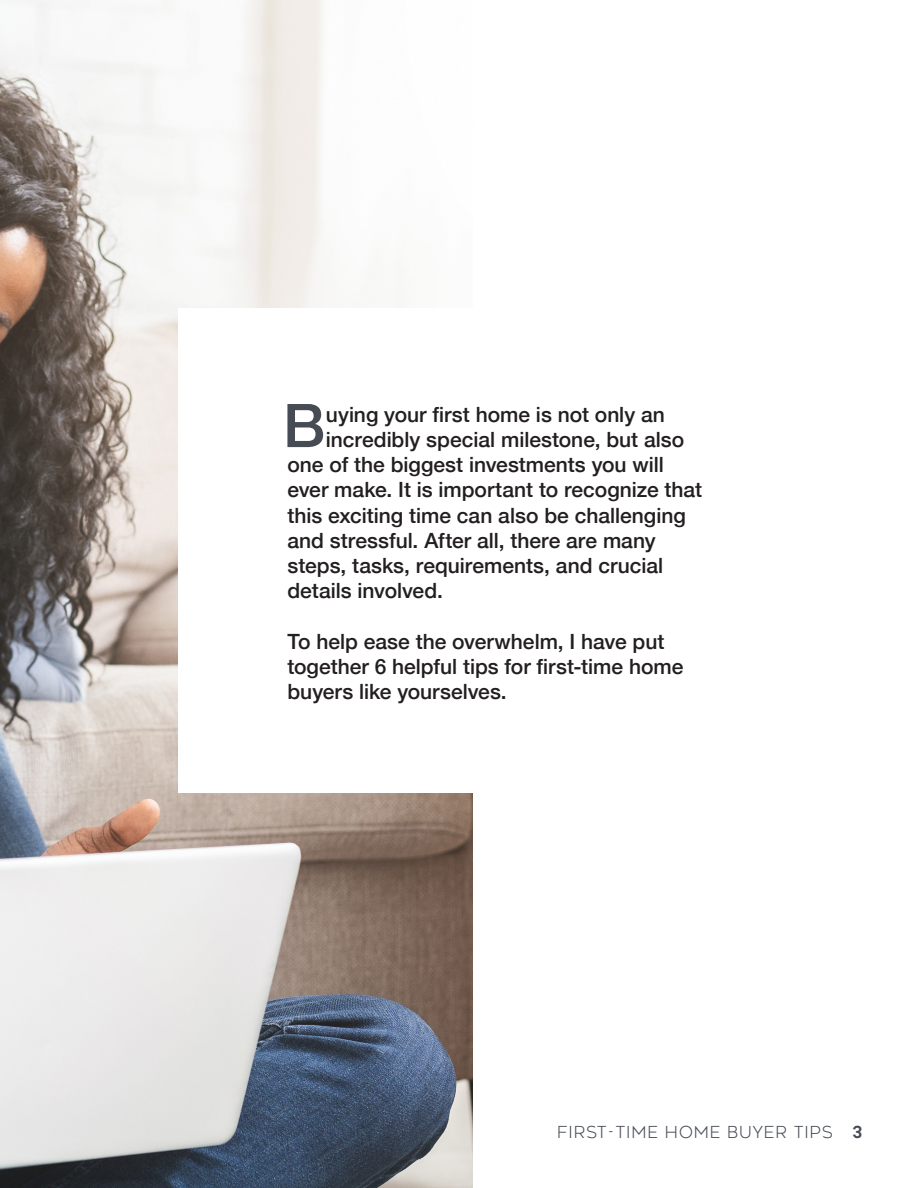
<style>
.page{position:relative;width:918px;height:1188px;background:#fff}
.page>*{position:absolute;margin:0;border:0;box-sizing:border-box;transform-origin:0 0}
.Large_Cap{font:500 60.3px "Helvetica Neue";color:#464b54}
.Large_Cap-2{font:500 21px "Helvetica Neue";color:#231f20}
.Medium_Body{font:500 21px/25.2px "Helvetica Neue";color:#231f20}
.t1{font:300 16.5px "Geometos Neue";letter-spacing:.06em;color:#464b54}
.s1{font-weight:700}
</style>
<div class="page">
<img style="left:0;top:0;width:472px;height:1188px">
<div style="left:178px;top:308px;width:740px;height:485px;background:#fff"></div>
<p class="Large_Cap" style="left:283px;top:377px;width:44px">B</p>
<p class="Large_Cap-2" style="left:326px;top:398px;width:341px">uying your first home is not only an</p>
<p class="Large_Cap-2" style="left:326px;top:423px;width:360px">incredibly special milestone, but also</p>
<p class="Large_Cap-2" style="left:287px;top:448px;width:378px">one of the biggest investments you will</p>
<p class="Large_Cap-2" style="left:287px;top:473px;width:416px">ever make. It is important to recognize that</p>
<p class="Large_Cap-2" style="left:287px;top:498px;width:400px">this exciting time can also be challenging</p>
<p class="Large_Cap-2" style="left:287px;top:524px;width:370px">and stressful. After all, there are many</p>
<p class="Large_Cap-2" style="left:287px;top:549px;width:377px">steps, tasks, requirements, and crucial</p>
<p class="Large_Cap-2" style="left:287px;top:574px;width:157px">details involved.</p>
<p class="Medium_Body" style="left:287px;top:627px;width:397px">To help ease the overwhelm, I have put together 6 helpful tips for first-time home buyers like yourselves.</p>
<p class="t1" style="left:557px;top:1123px;width:307px">FIRST-TIME HOME BUYER TIPS <span class="s1">3</span></p>
</div>
